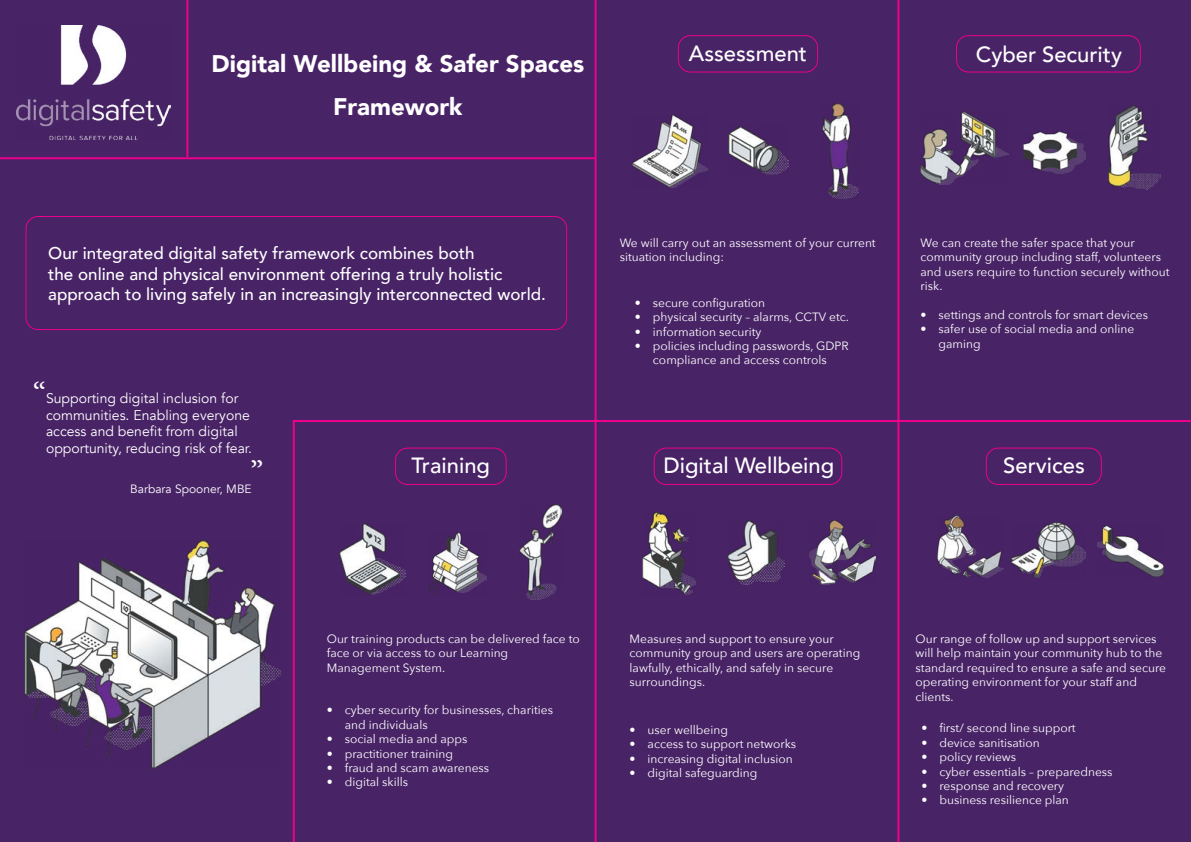
<style>
.page{position:relative;width:1191px;height:842px;background:#482366}
.page>*{position:absolute;margin:0;border:0;box-sizing:border-box;transform-origin:0 0}
.t1{font:33px "Minion Pro";color:#fff}
.t2{font:900 24px "Avenir";color:#fff}
.t3{font:500 22px "Avenir";color:#fff}
.t4{font:500 17px/20.4px "Avenir";color:#fff}
.t5{font:14px/16.8px "Avenir";color:#fff}
.t6{font:12px/14.4px "Avenir Next";color:#fff}
.t7{font:12px "Avenir";color:#fff}
</style>
<div class="page">
<img style="left:16px;top:25px;width:155px;height:114px">
<img style="left:25px;top:540px;width:255px;height:228px">
<div style="left:985px;top:448px;width:116px;height:37px;border:1px solid #ec008c;border-radius:12px"></div>
<hr style="left:594px;top:0;width:2px;height:842px;background:#ec008c">
<hr style="left:897px;top:0;width:2px;height:842px;background:#ec008c">
<div style="left:678px;top:35px;width:140px;height:38px;border:1px solid #ec008c;border-radius:12px"></div>
<hr style="left:293px;top:420px;width:898px;height:2px;background:#ec008c">
<hr style="left:0;top:157px;width:594px;height:2px;background:#ec008c">
<hr style="left:293px;top:420px;width:2px;height:422px;background:#ec008c">
<img style="left:633px;top:114px;width:75px;height:73px">
<img style="left:729px;top:127px;width:60px;height:48px">
<img style="left:822px;top:103px;width:36px;height:95px">
<div style="left:395px;top:448px;width:111px;height:37px;border:1px solid #ec008c;border-radius:12px"></div>
<img style="left:428px;top:532px;width:59px;height:63px">
<img style="left:520px;top:504px;width:41px;height:95px">
<img style="left:339px;top:523px;width:67px;height:71px">
<img style="left:937px;top:515px;width:66px;height:62px">
<img style="left:1097px;top:526px;width:66px;height:50px">
<img style="left:1010px;top:522px;width:75px;height:55px">
<div style="left:653px;top:448px;width:189px;height:37px;border:1px solid #ec008c;border-radius:12px"></div>
<img style="left:642px;top:513px;width:53px;height:81px">
<img style="left:727px;top:520px;width:57px;height:65px">
<img style="left:809px;top:520px;width:66px;height:64px">
<img style="left:1023px;top:132px;width:62px;height:42px">
<img style="left:920px;top:111px;width:88px;height:73px">
<img style="left:1108px;top:106px;width:52px;height:84px">
<div style="left:956px;top:35px;width:184px;height:38px;border:1px solid #ec008c;border-radius:12px"></div>
<div style="left:26px;top:216px;width:541px;height:114px;border:1px solid #ec008c;border-radius:12px"></div>
<hr style="left:186px;top:0;width:2px;height:157px;background:#ec008c">
<h2 class="t2" style="left:211px;top:43px;width:374px">Digital Wellbeing &amp; Safer Spaces</h2>
<h2 class="t2" style="left:333px;top:87px;width:131px">Framework</h2>
<h3 class="t3" style="left:689px;top:35px;width:120px">Assessment</h3>
<h3 class="t3" style="left:976px;top:35px;width:147px">Cyber Security</h3>
<h3 class="t4" style="left:48px;top:242px;width:499px">Our integrated digital safety framework combines both<br>the online and physical environment offering a truly holistic approach to living safely in an increasingly interconnected world.</h3>
<h1 class="t1" style="left:33px;top:373px;width:15px">“</h1>
<p class="t5" style="left:46px;top:390px;width:208px">Supporting digital inclusion for communities. Enabling everyone access and benefit from digital opportunity, reducing risk of fear.</p>
<h1 class="t1" style="left:263px;top:477px;width:15px;rotate:-180deg">“</h1>
<p class="t7" style="left:130px;top:482px;width:123px">Barbara Spooner, MBE</p>
<h3 class="t3" style="left:411px;top:446px;width:80px">Training</h3>
<p class="t6" style="left:619px;top:235px;width:257px">We will carry out an assessment of your current situation including:</p>
<p class="t6" style="left:635px;top:295px;width:132px">• secure configuration</p>
<p class="t6" style="left:635px;top:309px;width:215px">• physical security – alarms, CCTV etc.</p>
<p class="t6" style="left:635px;top:324px;width:128px">• information security</p>
<p class="t6" style="left:635px;top:338px;width:215px;text-align:center">• policies including passwords, GDPR compliance and access controls</p>
<h3 class="t3" style="left:663px;top:446px;width:172px">Digital Wellbeing</h3>
<p class="t6" style="left:920px;top:235px;width:250px">We can create the safer space that your community group including staff, volunteers and users require to function securely without risk.</p>
<p class="t6" style="left:920px;top:307px;width:229px">• settings and controls for smart devices</p>
<p class="t6" style="left:938px;top:321px;width:197px;text-indent:-18px">• safer use of social media and online gaming</p>
<h3 class="t3" style="left:1003px;top:446px;width:83px">Services</h3>
<p class="t6" style="left:327px;top:631px;width:254px">Our training products can be delivered face to face or via access to our Learning<br>Management System.</p>
<p class="t6" style="left:345px;top:702px;width:210px;text-indent:-18px">• cyber security for businesses, charities and individuals</p>
<p class="t6" style="left:327px;top:731px;width:142px">• social media and apps</p>
<p class="t6" style="left:327px;top:746px;width:128px">• practitioner training</p>
<p class="t6" style="left:327px;top:760px;width:164px">• fraud and scam awareness</p>
<p class="t6" style="left:327px;top:774px;width:83px">• digital skills</p>
<p class="t6" style="left:629px;top:631px;width:232px">Measures and support to ensure your community group and users are operating lawfully, ethically, and safely in secure surroundings.</p>
<p class="t6" style="left:629px;top:722px;width:100px">• user wellbeing</p>
<p class="t6" style="left:629px;top:736px;width:168px">• access to support networks</p>
<p class="t6" style="left:629px;top:751px;width:165px">• increasing digital inclusion</p>
<p class="t6" style="left:629px;top:765px;width:129px">• digital safeguarding</p>
<p class="t6" style="left:915px;top:631px;width:252px">Our range of follow up and support services will help maintain your community hub to the standard required to ensure a safe and secure operating environment for your staff and clients.</p>
<p class="t6" style="left:921px;top:721px;width:156px">• first/ second line support</p>
<p class="t6" style="left:921px;top:735px;width:120px">• device sanitisation</p>
<p class="t6" style="left:921px;top:749px;width:96px">• policy reviews</p>
<p class="t6" style="left:921px;top:764px;width:193px">• cyber essentials – preparedness</p>
<p class="t6" style="left:921px;top:778px;width:144px">• response and recovery</p>
<p class="t6" style="left:921px;top:793px;width:149px">• business resilience plan</p>
</div>
